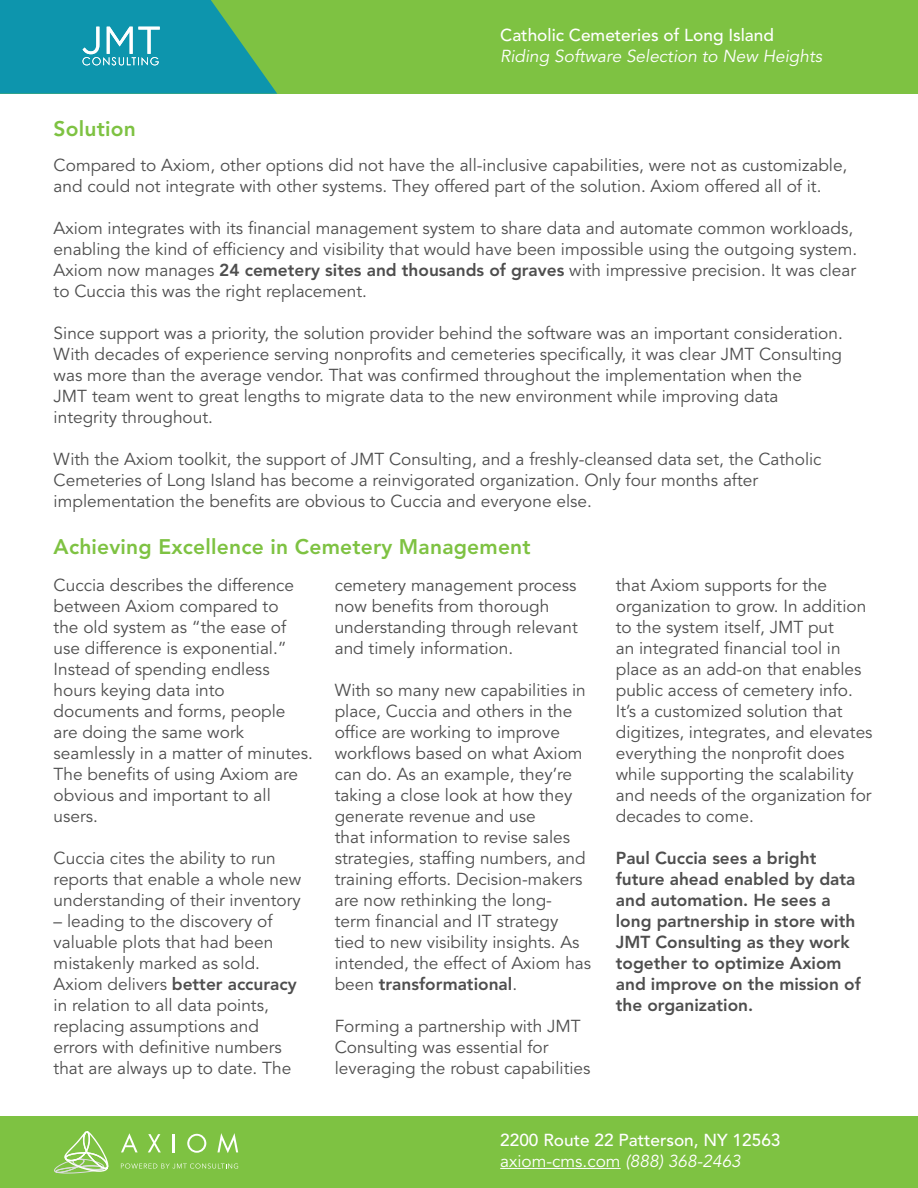
<style>
.page{position:relative;width:918px;height:1188px;background:#fff}
.page>*{position:absolute;margin:0;border:0;box-sizing:border-box;transform-origin:0 0}
.t1{font:800 21px "Avenir LT Std";letter-spacing:.01em;color:#7ec242}
.t2{font:17.25px/21px "Avenir LT Std";color:#4e4e4e}
.t3{font:800 17.25px/21px "Avenir LT Std";color:#4e4e4e}
.t4{font:500 17.25px "Avenir LT Std";color:#fff}
.t5{font:italic 17.25px "Avenir LT Std";color:#fff}
.t6{font:17.25px "Avenir LT Std";color:#fff}
.s1{font-weight:800}
.s2{font-weight:400}
.s3{font-style:italic}
</style>
<div class="page">
<div style="left:0;top:0;width:918px;height:93px;background:#7ec242"></div>
<svg style="left:0;top:0;width:277px;height:94px"></svg>
<div style="left:0;top:1116px;width:918px;height:72px;background:#7ec242"></div>
<svg style="left:54px;top:1131px;width:54px;height:43px"></svg>
<svg style="left:121px;top:1133px;width:17px;height:19px"></svg>
<svg style="left:148px;top:1134px;width:13px;height:18px"></svg>
<svg style="left:173px;top:1134px;width:2px;height:18px"></svg>
<svg style="left:187px;top:1134px;width:19px;height:19px"></svg>
<svg style="left:217px;top:1133px;width:21px;height:20px"></svg>
<svg style="left:121px;top:1163px;width:117px;height:6px"></svg>
<hr style="left:500px;top:1168px;width:121px;height:1px;background:#fff">
<p class="t4" style="left:500px;top:25px;width:275px">Catholic Cemeteries of Long Island</p>
<p class="t5" style="left:500px;top:46px;width:323px">Riding Software Selection to New Heights</p>
<p class="t1" style="left:54px;top:116px;width:84px">Solution</p>
<p class="t2" style="left:54px;top:155px;width:795px">Compared to Axiom, other options did not have the all-inclusive capabilities, were not as customizable, and could not integrate with other systems. They offered part of the solution. Axiom offered all of it.</p>
<p class="t2" style="left:54px;top:218px;width:805px">Axiom integrates with its financial management system to share data and automate common workloads, enabling the kind of efficiency and visibility that would have been impossible using the outgoing system.<br>Axiom now manages <span class="s1">24 cemetery sites and thousands of graves</span> with impressive precision. It was clear to Cuccia this was the right replacement.</p>
<p class="t2" style="left:54px;top:323px;width:791px;text-align:justify">Since support was a priority, the solution provider behind the software was an important consideration.<br>With decades of experience serving nonprofits and cemeteries specifically, it was clear JMT Consulting was more than the average vendor. That was confirmed throughout the implementation when the</p>
<p class="t2" style="left:54px;top:386px;width:726px">JMT team went to great lengths to migrate data to the new environment while improving data</p>
<p class="t2" style="left:54px;top:407px;width:161px">integrity throughout.</p>
<p class="t2" style="left:54px;top:449px;width:770px">With the Axiom toolkit, the support of JMT Consulting, and a freshly-cleansed data set, the Catholic<br>Cemeteries of Long Island has become a reinvigorated organization. Only four months after implementation the benefits are obvious to Cuccia and everyone else.</p>
<p class="t1" style="left:54px;top:534px;width:479px">Achieving Excellence in Cemetery Management</p>
<p class="t2" style="left:54px;top:575px;width:261px">Cuccia describes the difference between Axiom compared to<br>the old system as “the ease of use difference is exponential.”<br>Instead of spending endless hours keying data into documents and forms, people are doing the same work seamlessly in a matter of minutes.<br>The benefits of using Axiom are obvious and important to all users.</p>
<p class="t2" style="left:54px;top:848px;width:249px">Cuccia cites the ability to run reports that enable a whole new understanding of their inventory</p>
<p class="t2" style="left:54px;top:911px;width:221px;text-align:justify">– leading to the discovery of valuable plots that had been mistakenly marked as sold.</p>
<p class="t3" style="left:54px;top:974px;width:245px"><span class="s2">Axiom delivers</span> better accuracy</p>
<p class="t2" style="left:54px;top:995px;width:239px">in relation to all data points, replacing assumptions and errors with definitive numbers that are always up to date. The</p>
<p class="t2" style="left:335px;top:575px;width:245px">cemetery management process now benefits from thorough understanding through relevant and timely information.</p>
<p class="t2" style="left:335px;top:680px;width:253px">With so many new capabilities in place, Cuccia and others in the office are working to improve workflows based on what Axiom can do. As an example, they’re taking a close look at how they generate revenue and use</p>
<p class="t2" style="left:335px;top:827px;width:258px">that information to revise sales strategies, staffing numbers, and training efforts. Decision-makers are now rethinking the long&shy;term financial and IT strategy tied to new visibility insights. As intended, the effect of Axiom has been <span class="s1">transformational</span>.</p>
<p class="t2" style="left:335px;top:1016px;width:257px">Forming a partnership with JMT<br>Consulting was essential for leveraging the robust capabilities</p>
<p class="t2" style="left:616px;top:575px;width:252px">that Axiom supports for the organization to grow. In addition to the system itself, JMT put</p>
<p class="t2" style="left:616px;top:638px;width:258px">an integrated financial tool in place as an add-on that enables public access of cemetery info.<br>It’s a customized solution that digitizes, integrates, and elevates everything the nonprofit does while supporting the scalability and needs of the organization for decades to come.</p>
<p class="t3" style="left:616px;top:848px;width:246px">Paul Cuccia sees a bright future ahead enabled by data and automation. He sees a long partnership in store with<br>JMT Consulting as they work together to optimize Axiom and improve on the mission of the organization.</p>
<p class="t4" style="left:500px;top:1130px;width:282px">2200 Route 22 Patterson, NY 12563</p>
<p class="t6" style="left:500px;top:1151px;width:242px">axiom-cms.com <span class="s3">(888) 368-2463</span></p>
</div>
